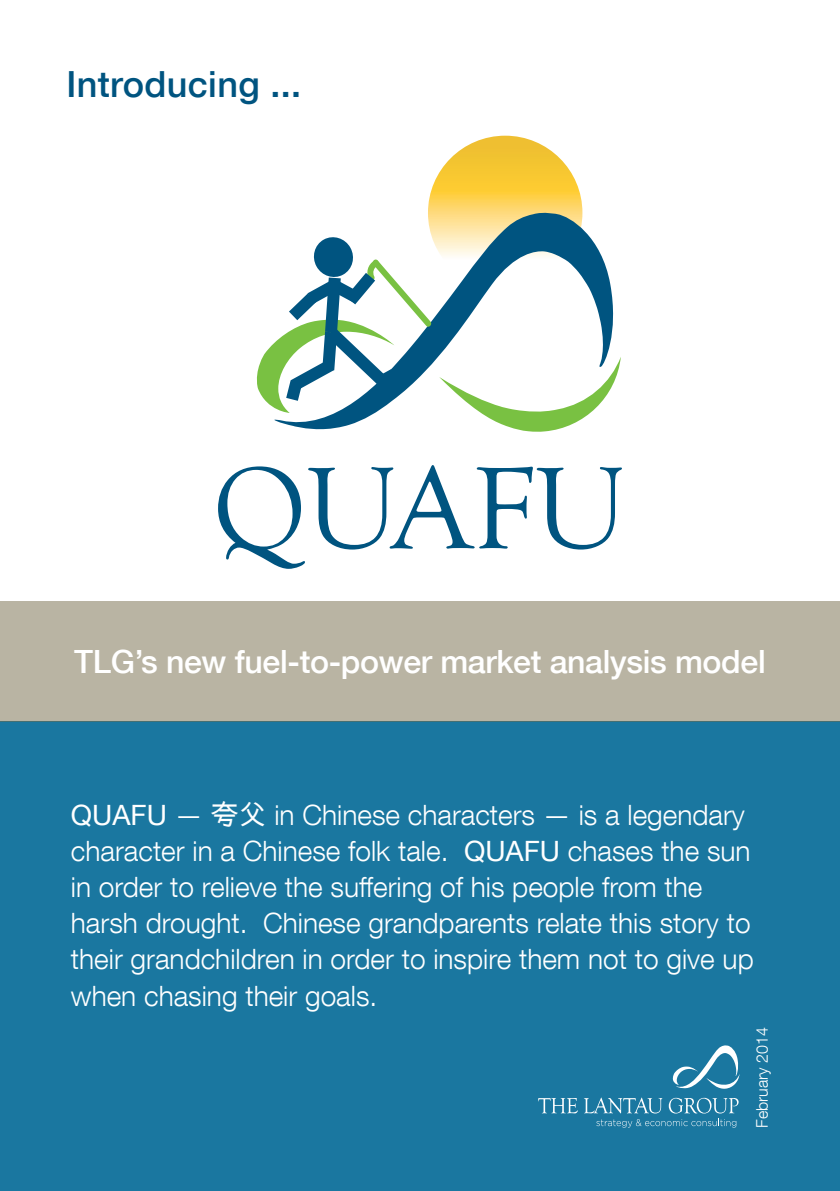
<style>
.page{position:relative;width:840px;height:1191px;background:#fff}
.page>*{position:absolute;margin:0;border:0;box-sizing:border-box;transform-origin:0 0}
.t1{font:500 36px "Helvetica Neue LT Com";letter-spacing:.01em;color:#005480}
.t2{font:500 32px "Helvetica Neue LT Com";letter-spacing:-.01em;color:#fff}
.t3{font:300 28px/36px "Helvetica Neue LT Com";color:#fff}
.t4{font:300 16px "Helvetica Neue LT Com";color:#fff}
.s1{font-weight:400}
.s2{font-family:"Arial Unicode MS";font-weight:400}
</style>
<div class="page">
<div style="left:0;top:721px;width:839px;height:470px;background:#1a77a0"></div>
<svg style="left:538px;top:1098px;width:39px;height:15px"></svg>
<svg style="left:584px;top:1097px;width:154px;height:30px"></svg>
<svg style="left:672px;top:1045px;width:67px;height:43px"></svg>
<div style="left:0;top:601px;width:839px;height:120px;background:#b9b4a3"></div>
<svg style="left:427px;top:136px;width:155px;height:154px;background:#f8ca3e"></svg>
<svg style="left:274px;top:211px;width:345px;height:221px"></svg>
<svg style="left:256px;top:234px;width:176px;height:180px"></svg>
<svg style="left:218px;top:465px;width:403px;height:104px"></svg>
<p class="t1" style="left:66px;top:63px;width:236px">Introducing ...</p>
<p class="t2" style="left:74px;top:643px;width:692px">TLG’s new fuel-to-power market analysis model</p>
<p class="t3" style="left:71px;top:797px;width:684px"><span class="s1">QUAFU</span> — <span class="s2">夸父</span> in Chinese characters — is a legendary character in a Chinese folk tale. <span class="s1">QUAFU</span> chases the sun in order to relieve the suffering of his people from the harsh drought. Chinese grandparents relate this story to their grandchildren in order to inspire them not to give up when chasing their goals.</p>
<p class="t4" style="left:752px;top:1127px;width:102px;rotate:-90deg">February 2014</p>
</div>
